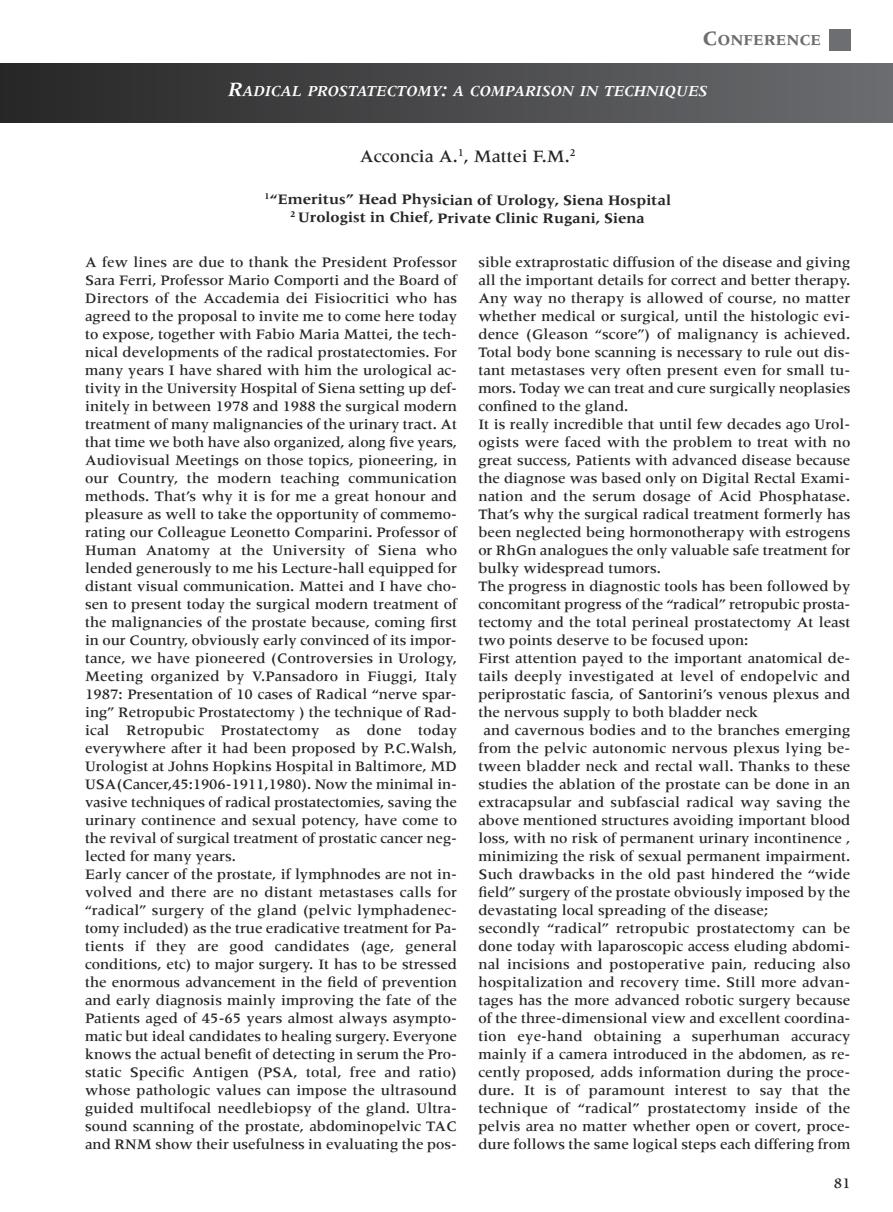
<style>
.page{position:relative;width:893px;height:1212px;background:#fff}
.page>*{position:absolute;margin:0;border:0;box-sizing:border-box;transform-origin:0 0}
.t1{font:500 18px "Meridien LT Std";color:#272627}
.t2{font:italic 700 15.75px "Meridien LT Std";color:#fff}
.t3{font:700 15.75px "Meridien LT Std";color:#6d6e71}
.t4{font:500 15px/18px "Meridien LT Std";color:#272627}
.t5{font:700 15px/18px "Meridien LT Std";color:#272627;text-align:center}
.s1{font-size:21px}
</style>
<div class="page">
<div style="left:829px;top:30px;width:21px;height:21px;background:#6d6e71"></div>
<div style="left:0;top:64px;width:893px;height:59px;background:linear-gradient(to right,#272627,#6b6d70)"></div>
<p class="t3" style="left:702px;top:33px;width:120px"><span class="s1">C</span>ONFERENCE</p>
<p class="t2" style="left:228px;top:85px;width:481px"><span class="s1">R</span>ADICAL PROSTATECTOMY<span class="s1">:</span> A COMPARISON IN TECHNIQUES</p>
<p class="t1" style="left:360px;top:149px;width:218px">Acconcia A.<sup>1</sup>, Mattei F.M.<sup>2</sup></p>
<p class="t5" style="left:264px;top:192px;width:408px"><sup>1</sup>“Emeritus” Head Physician of Urology, Siena Hospital<br><sup>2</sup> Urologist in Chief, Private Clinic Rugani, Siena</p>
<p class="t4" style="left:85px;top:254px;width:374px">A few lines are due to thank the President Professor Sara Ferri, Professor Mario Comporti and the Board of Directors of the Accademia dei Fisiocritici who has agreed to the proposal to invite me to come here today to expose, together with Fabio Maria Mattei, the tech&shy;nical developments of the radical prostatectomies. For many years I have shared with him the urological ac&shy;tivity in the University Hospital of Siena setting up def&shy;initely in between 1978 and 1988 the surgical modern treatment of many malignancies of the urinary tract. At that time we both have also organized, along five years, Audiovisual Meetings on those topics, pioneering, in our Country, the modern teaching communication methods. That’s why it is for me a great honour and pleasure as well to take the opportunity of commemo&shy;rating our Colleague Leonetto Comparini. Professor of Human Anatomy at the University of Siena who lended generously to me his Lecture-hall equipped for distant visual communication. Mattei and I have cho&shy;sen to present today the surgical modern treatment of the malignancies of the prostate because, coming first in our Country, obviously early convinced of its impor&shy;tance, we have pioneered (Controversies in Urology, Meeting organized by V.Pansadoro in Fiuggi, Italy 1987: Presentation of 10 cases of Radical “nerve spar&shy;ing” Retropubic Prostatectomy ) the technique of Rad&shy;ical Retropubic Prostatectomy as done today everywhere after it had been proposed by P.C.Walsh, Urologist at Johns Hopkins Hospital in Baltimore, MD USA(Cancer,45:1906-1911,1980). Now the minimal in&shy;vasive techniques of radical prostatectomies, saving the urinary continence and sexual potency, have come to the revival of surgical treatment of prostatic cancer neg&shy;lected for many years.<br>Early cancer of the prostate, if lymphnodes are not in&shy;volved and there are no distant metastases calls for “radical” surgery of the gland (pelvic lymphadenec&shy;tomy included) as the true eradicative treatment for Pa&shy;tients if they are good candidates (age, general conditions, etc) to major surgery. It has to be stressed the enormous advancement in the field of prevention and early diagnosis mainly improving the fate of the Patients aged of 45-65 years almost always asympto&shy;matic but ideal candidates to healing surgery. Everyone knows the actual benefit of detecting in serum the Pro&shy;static Specific Antigen (PSA, total, free and ratio) whose pathologic values can impose the ultrasound guided multifocal needlebiopsy of the gland. Ultra&shy;sound scanning of the prostate, abdominopelvic TAC and RNM show their usefulness in evaluating the pos-</p>
<p class="t4" style="left:478px;top:254px;width:374px">sible extraprostatic diffusion of the disease and giving</p>
<p class="t4" style="left:478px;top:272px;width:374px">all the important details for correct and better therapy.</p>
<p class="t4" style="left:478px;top:290px;width:374px">Any way no therapy is allowed of course, no matter</p>
<p class="t4" style="left:478px;top:308px;width:374px">whether medical or surgical, until the histologic evi-</p>
<p class="t4" style="left:478px;top:326px;width:374px">dence (Gleason “score”) of malignancy is achieved.</p>
<p class="t4" style="left:478px;top:344px;width:374px">Total body bone scanning is necessary to rule out dis-</p>
<p class="t4" style="left:478px;top:362px;width:374px">tant metastases very often present even for small tu-</p>
<p class="t4" style="left:478px;top:380px;width:374px">mors. Today we can treat and cure surgically neoplasies</p>
<p class="t4" style="left:478px;top:398px;width:151px">confined to the gland.</p>
<p class="t4" style="left:478px;top:416px;width:374px">It is really incredible that until few decades ago Urol-</p>
<p class="t4" style="left:478px;top:434px;width:374px">ogists were faced with the problem to treat with no</p>
<p class="t4" style="left:478px;top:452px;width:374px">great success, Patients with advanced disease because</p>
<p class="t4" style="left:478px;top:470px;width:374px">the diagnose was based only on Digital Rectal Exami-</p>
<p class="t4" style="left:478px;top:488px;width:374px">nation and the serum dosage of Acid Phosphatase.</p>
<p class="t4" style="left:478px;top:506px;width:374px">That’s why the surgical radical treatment formerly has</p>
<p class="t4" style="left:478px;top:524px;width:374px">been neglected being hormonotherapy with estrogens</p>
<p class="t4" style="left:478px;top:542px;width:374px">or RhGn analogues the only valuable safe treatment for</p>
<p class="t4" style="left:478px;top:560px;width:184px">bulky widespread tumors.</p>
<p class="t4" style="left:478px;top:578px;width:374px">The progress in diagnostic tools has been followed by</p>
<p class="t4" style="left:478px;top:596px;width:374px">concomitant progress of the “radical” retropubic prosta-</p>
<p class="t4" style="left:478px;top:614px;width:374px">tectomy and the total perineal prostatectomy At least</p>
<p class="t4" style="left:478px;top:632px;width:272px">two points deserve to be focused upon:</p>
<p class="t4" style="left:478px;top:650px;width:374px">First attention payed to the important anatomical de-</p>
<p class="t4" style="left:478px;top:668px;width:374px">tails deeply investigated at level of endopelvic and</p>
<p class="t4" style="left:478px;top:686px;width:374px">periprostatic fascia, of Santorini’s venous plexus and</p>
<p class="t4" style="left:478px;top:704px;width:281px">the nervous supply to both bladder neck</p>
<p class="t4" style="left:484px;top:722px;width:368px">and cavernous bodies and to the branches emerging</p>
<p class="t4" style="left:478px;top:740px;width:374px">from the pelvic autonomic nervous plexus lying be-</p>
<p class="t4" style="left:478px;top:758px;width:374px">tween bladder neck and rectal wall. Thanks to these</p>
<p class="t4" style="left:478px;top:776px;width:374px">studies the ablation of the prostate can be done in an</p>
<p class="t4" style="left:478px;top:794px;width:374px">extracapsular and subfascial radical way saving the</p>
<p class="t4" style="left:478px;top:812px;width:374px">above mentioned structures avoiding important blood</p>
<p class="t4" style="left:478px;top:830px;width:374px">loss, with no risk of permanent urinary incontinence ,</p>
<p class="t4" style="left:478px;top:848px;width:374px">minimizing the risk of sexual permanent impairment.</p>
<p class="t4" style="left:478px;top:866px;width:374px">Such drawbacks in the old past hindered the “wide</p>
<p class="t4" style="left:478px;top:884px;width:374px">field” surgery of the prostate obviously imposed by the</p>
<p class="t4" style="left:478px;top:902px;width:291px">devastating local spreading of the disease;</p>
<p class="t4" style="left:478px;top:920px;width:374px">secondly “radical” retropubic prostatectomy can be</p>
<p class="t4" style="left:478px;top:938px;width:374px">done today with laparoscopic access eluding abdomi-</p>
<p class="t4" style="left:478px;top:956px;width:374px">nal incisions and postoperative pain, reducing also</p>
<p class="t4" style="left:478px;top:974px;width:374px">hospitalization and recovery time. Still more advan-</p>
<p class="t4" style="left:478px;top:992px;width:374px">tages has the more advanced robotic surgery because</p>
<p class="t4" style="left:478px;top:1010px;width:374px">of the three-dimensional view and excellent coordina-</p>
<p class="t4" style="left:478px;top:1028px;width:374px">tion eye-hand obtaining a superhuman accuracy</p>
<p class="t4" style="left:478px;top:1046px;width:374px">mainly if a camera introduced in the abdomen, as re-</p>
<p class="t4" style="left:478px;top:1064px;width:374px">cently proposed, adds information during the proce-</p>
<p class="t4" style="left:478px;top:1082px;width:374px">dure. It is of paramount interest to say that the</p>
<p class="t4" style="left:478px;top:1100px;width:374px">technique of “radical” prostatectomy inside of the</p>
<p class="t4" style="left:478px;top:1118px;width:374px">pelvis area no matter whether open or covert, proce-</p>
<p class="t4" style="left:478px;top:1136px;width:374px">dure follows the same logical steps each differing from</p>
<p class="t4" style="left:834px;top:1176px;width:18px">81</p>
</div>
